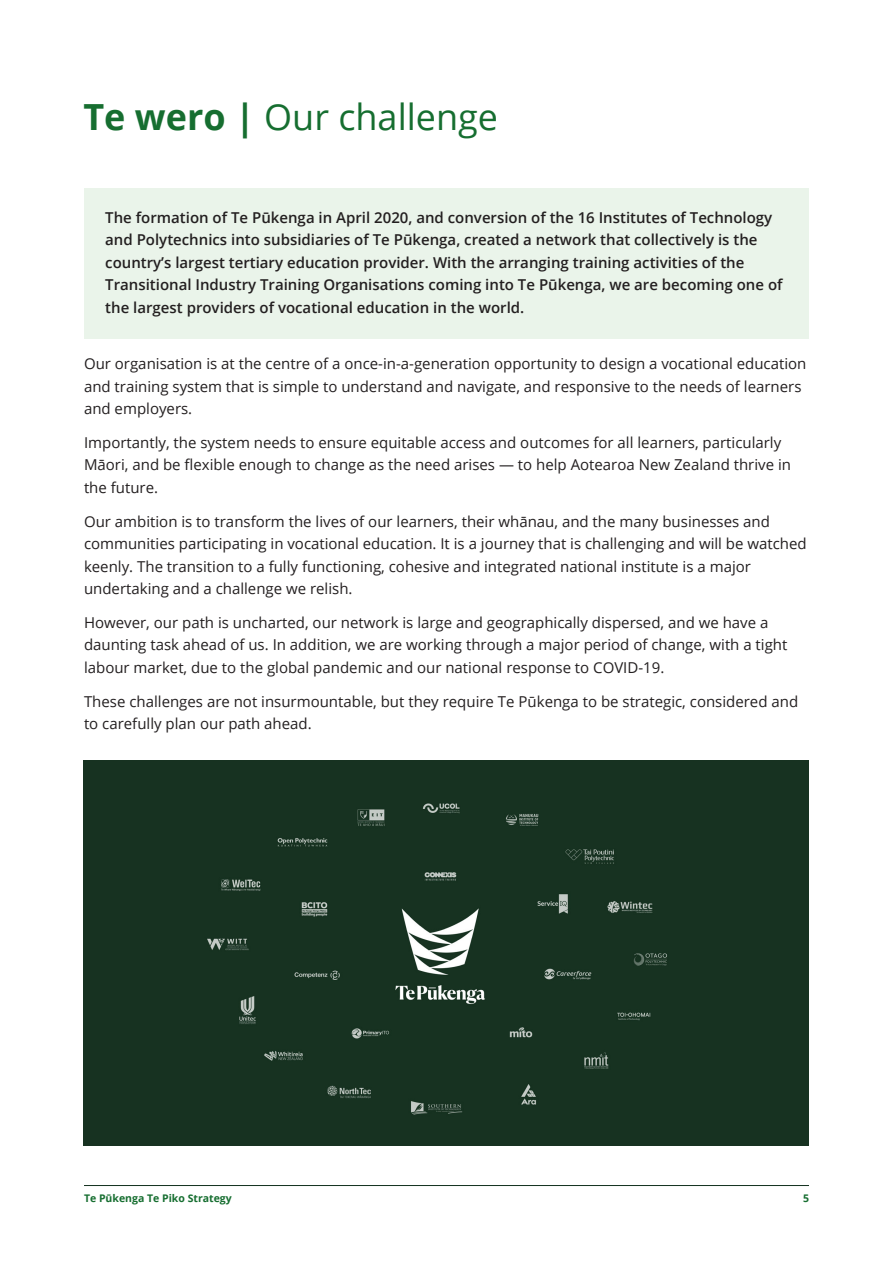
<style>
.page{position:relative;width:893px;height:1263px;background:#fff}
.page>*{position:absolute;margin:0;border:0;box-sizing:border-box;transform-origin:0 0}
.Page_title_-_24pt{font:36px "Open Sans";color:#166e30}
.Body_Copy__2_-_10pt{font:15px/22.5px "Open Sans";color:#231f20}
.Emphasised_para__1{font:600 15px/22.5px "Open Sans";color:#231f20}
.t1{font:700 10.5px "Open Sans";color:#166e30}
.s1{font-weight:700}
</style>
<div class="page">
<hr style="left:84px;top:1185px;width:725px;height:1px;background:#13311f">
<div style="left:84px;top:189px;width:725px;height:150px;background:#eaf4ea"></div>
<div style="left:84px;top:760px;width:725px;height:385px;background:#173221"></div>
<p class="Page_title_-_24pt" style="left:83px;top:92px;width:416px"><span class="s1">Te wero |</span> Our challenge</p>
<p class="Emphasised_para__1" style="left:105px;top:206px;width:679px">The formation of Te Pūkenga in April 2020, and conversion of the 16 Institutes of Technology and Polytechnics into subsidiaries of Te Pūkenga, created a network that collectively is the country’s largest tertiary education provider. With the arranging training activities of the Transitional Industry Training Organisations coming into Te Pūkenga, we are becoming one of the largest providers of vocational education in the world.</p>
<p class="Body_Copy__2_-_10pt" style="left:84px;top:352px;width:724px">Our organisation is at the centre of a once-in-a-generation opportunity to design a vocational education and training system that is simple to understand and navigate, and responsive to the needs of learners and employers.</p>
<p class="Body_Copy__2_-_10pt" style="left:84px;top:431px;width:708px">Importantly, the system needs to ensure equitable access and outcomes for all learners, particularly<br>Māori, and be flexible enough to change as the need arises — to help Aotearoa New Zealand thrive in the future.</p>
<p class="Body_Copy__2_-_10pt" style="left:84px;top:509px;width:724px">Our ambition is to transform the lives of our learners, their whānau, and the many businesses and communities participating in vocational education. It is a journey that is challenging and will be watched keenly. The transition to a fully functioning, cohesive and integrated national institute is a major undertaking and a challenge we relish.</p>
<p class="Body_Copy__2_-_10pt" style="left:84px;top:611px;width:705px">However, our path is uncharted, our network is large and geographically dispersed, and we have a daunting task ahead of us. In addition, we are working through a major period of change, with a tight labour market, due to the global pandemic and our national response to COVID-19.</p>
<p class="Body_Copy__2_-_10pt" style="left:84px;top:689px;width:716px">These challenges are not insurmountable, but they require Te Pūkenga to be strategic, considered and to carefully plan our path ahead.</p>
<p class="t1" style="left:84px;top:1190px;width:149px">Te Pūkenga Te Piko Strategy</p>
<p class="t1" style="left:803px;top:1190px;width:7px">5</p>
</div>
